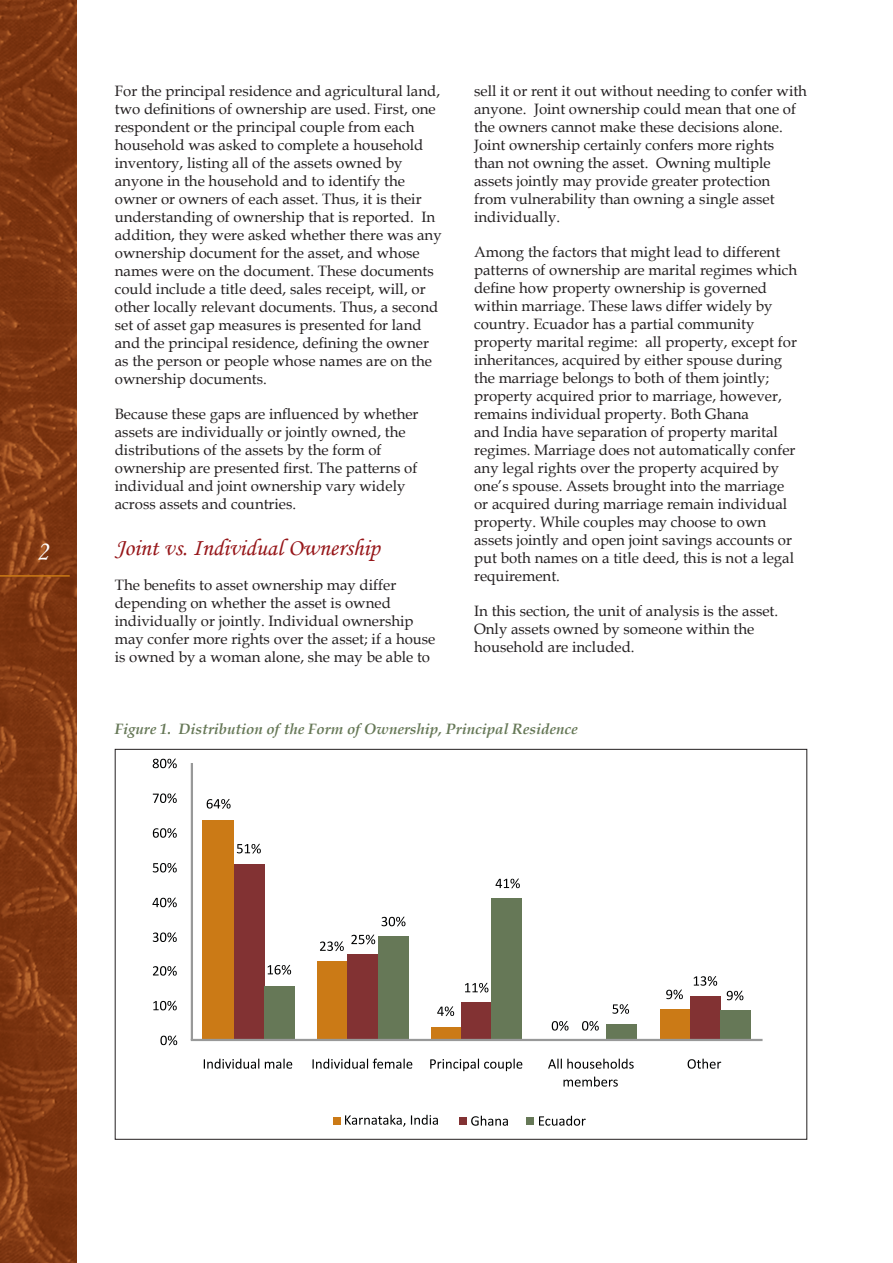
<style>
.page{position:relative;width:893px;height:1263px;background:#fff}
.page>*{position:absolute;margin:0;border:0;box-sizing:border-box;transform-origin:0 0}
.t1{font:27px "Monotype Corsiva";color:#fff}
.t2{font:24px "Monotype Corsiva";color:#961619}
.t3{font:15px/18px "Book Antiqua";color:#231f20}
.t4{font:italic 700 15px "Book Antiqua";color:#667857}
</style>
<div class="page">
<img style="left:0;top:0;width:77px;height:1263px">
<hr style="left:0;top:575px;width:70px;height:2px;background:#cb7a16">
<div style="left:203px;top:820px;width:31px;height:220px;background:#cb7a16"></div>
<div style="left:317px;top:961px;width:30px;height:79px;background:#cb7a16"></div>
<div style="left:431px;top:1027px;width:30px;height:13px;background:#cb7a16"></div>
<div style="left:660px;top:1009px;width:30px;height:31px;background:#cb7a16"></div>
<div style="left:234px;top:864px;width:30px;height:176px;background:#823233"></div>
<div style="left:347px;top:954px;width:32px;height:86px;background:#823233"></div>
<div style="left:461px;top:1002px;width:31px;height:38px;background:#823233"></div>
<div style="left:690px;top:996px;width:30px;height:44px;background:#823233"></div>
<div style="left:264px;top:985px;width:30px;height:55px;background:#667857"></div>
<div style="left:379px;top:936px;width:30px;height:104px;background:#667857"></div>
<div style="left:492px;top:898px;width:30px;height:142px;background:#667857"></div>
<div style="left:606px;top:1024px;width:30px;height:16px;background:#667857"></div>
<div style="left:720px;top:1010px;width:31px;height:30px;background:#667857"></div>
<div style="left:191px;top:763px;width:2px;height:277px;border:1px solid #989999"></div>
<div style="left:191px;top:1039px;width:572px;height:2px;border:1px solid #989999"></div>
<svg style="left:207px;top:799px;width:24px;height:10px"></svg>
<svg style="left:320px;top:941px;width:24px;height:10px"></svg>
<svg style="left:437px;top:1006px;width:17px;height:10px"></svg>
<svg style="left:552px;top:1021px;width:16px;height:10px"></svg>
<svg style="left:666px;top:989px;width:17px;height:10px"></svg>
<svg style="left:237px;top:844px;width:24px;height:9px"></svg>
<svg style="left:351px;top:935px;width:24px;height:9px"></svg>
<svg style="left:465px;top:983px;width:23px;height:9px"></svg>
<svg style="left:582px;top:1021px;width:17px;height:10px"></svg>
<svg style="left:694px;top:976px;width:23px;height:10px"></svg>
<svg style="left:268px;top:965px;width:23px;height:10px"></svg>
<svg style="left:382px;top:917px;width:23px;height:9px"></svg>
<svg style="left:495px;top:878px;width:25px;height:10px"></svg>
<svg style="left:612px;top:1004px;width:17px;height:10px"></svg>
<svg style="left:727px;top:991px;width:16px;height:9px"></svg>
<svg style="left:160px;top:1035px;width:17px;height:10px"></svg>
<svg style="left:153px;top:1001px;width:24px;height:9px"></svg>
<svg style="left:153px;top:966px;width:24px;height:10px"></svg>
<svg style="left:153px;top:932px;width:24px;height:10px"></svg>
<svg style="left:152px;top:898px;width:25px;height:9px"></svg>
<svg style="left:153px;top:863px;width:24px;height:9px"></svg>
<svg style="left:153px;top:828px;width:24px;height:10px"></svg>
<svg style="left:153px;top:793px;width:24px;height:10px"></svg>
<svg style="left:153px;top:758px;width:24px;height:10px"></svg>
<svg style="left:204px;top:1059px;width:55px;height:10px"></svg>
<svg style="left:265px;top:1059px;width:27px;height:10px"></svg>
<svg style="left:312px;top:1058px;width:100px;height:11px"></svg>
<svg style="left:430px;top:1059px;width:92px;height:12px"></svg>
<svg style="left:548px;top:1059px;width:86px;height:10px"></svg>
<svg style="left:563px;top:1076px;width:55px;height:11px"></svg>
<svg style="left:688px;top:1059px;width:33px;height:10px"></svg>
<div style="left:333px;top:1117px;width:7px;height:7px;background:#cb7a16"></div>
<svg style="left:345px;top:1115px;width:60px;height:12px"></svg>
<svg style="left:411px;top:1115px;width:27px;height:10px"></svg>
<div style="left:459px;top:1117px;width:8px;height:7px;background:#823233"></div>
<svg style="left:471px;top:1116px;width:37px;height:10px"></svg>
<div style="left:527px;top:1117px;width:7px;height:7px;background:#667857"></div>
<svg style="left:539px;top:1116px;width:47px;height:10px"></svg>
<h1 class="t1" style="left:37px;top:534px;width:13px">2</h1>
<p class="t3" style="left:115px;top:82px;width:328px">For the principal residence and agricultural land, two definitions of ownership are used. First, one respondent or the principal couple from each household was asked to complete a household inventory, listing all of the assets owned by anyone in the household and to identify the owner or owners of each asset. Thus, it is their understanding of ownership that is reported. In addition, they were asked whether there was any ownership document for the asset, and whose names were on the document. These documents could include a title deed, sales receipt, will, or other locally relevant documents. Thus, a second set of asset gap measures is presented for land and the principal residence, defining the owner as the person or people whose names are on the ownership documents.</p>
<p class="t3" style="left:115px;top:405px;width:305px">Because these gaps are influenced by whether assets are individually or jointly owned, the distributions of the assets by the form of ownership are presented first. The patterns of individual and joint ownership vary widely across assets and countries.</p>
<h2 class="t2" style="left:115px;top:533px;width:266px">Joint vs. Individual Ownership</h2>
<p class="t3" style="left:115px;top:575px;width:322px">The benefits to asset ownership may differ depending on whether the asset is owned individually or jointly. Individual ownership may confer more rights over the asset; if a house is owned by a woman alone, she may be able to</p>
<p class="t3" style="left:474px;top:82px;width:334px">sell it or rent it out without needing to confer with anyone. Joint ownership could mean that one of the owners cannot make these decisions alone.<br>Joint ownership certainly confers more rights than not owning the asset. Owning multiple assets jointly may provide greater protection<br>from vulnerability than owning a single asset individually.</p>
<p class="t3" style="left:474px;top:243px;width:325px">Among the factors that might lead to different patterns of ownership are marital regimes which define how property ownership is governed within marriage. These laws differ widely by country. Ecuador has a partial community property marital regime: all property, except for inheritances, acquired by either spouse during the marriage belongs to both of them jointly; property acquired prior to marriage, however, remains individual property. Both Ghana<br>and India have separation of property marital regimes. Marriage does not automatically confer any legal rights over the property acquired by one’s spouse. Assets brought into the marriage or acquired during marriage remain individual property. While couples may choose to own assets jointly and open joint savings accounts or put both names on a title deed, this is not a legal requirement.</p>
<p class="t3" style="left:474px;top:602px;width:306px">In this section, the unit of analysis is the asset.<br>Only assets owned by someone within the household are included.</p>
<p class="t4" style="left:115px;top:719px;width:465px">Figure 1. Distribution of the Form of Ownership, Principal Residence</p>
</div>
